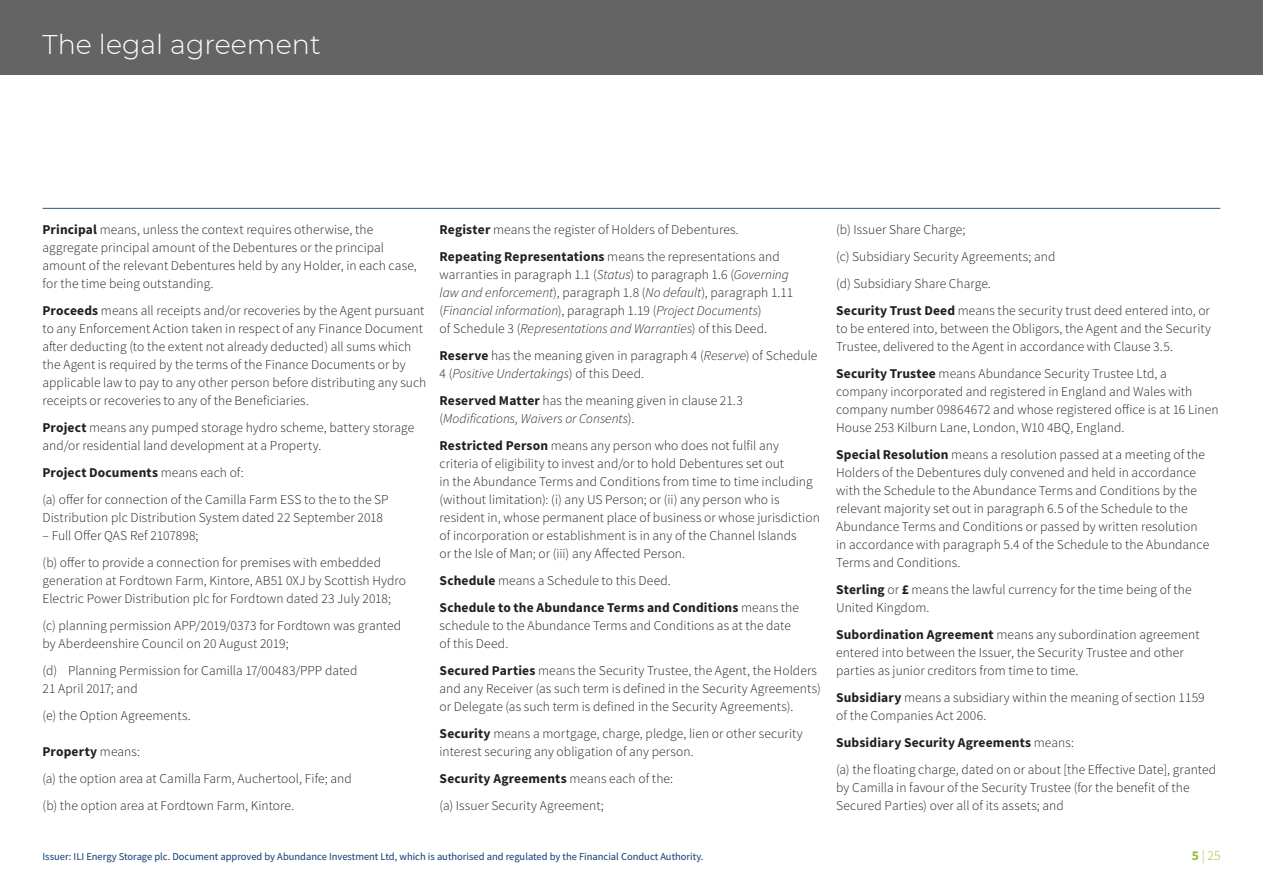
<style>
.page{position:relative;width:1263px;height:893px;background:#fff}
.page>*{position:absolute;margin:0;border:0;box-sizing:border-box;transform-origin:0 0}
.t1{font:300 27px "Montserrat";color:#fff}
.t2{font:300 13.5px/18px "Source Sans Pro";letter-spacing:.005em;color:#231f20}
.t3{font:700 13.5px "Source Sans Pro";letter-spacing:.015em;color:#231f20}
.t4{font:italic 300 13.5px "Source Sans Pro";color:#231f20}
.t5{font:300 13.5px "Source Sans Pro";color:#98bf32}
.t6{font:10.5px "Source Sans Pro";color:#0d3b71}
.s1{font-weight:700}
.s2{font-weight:300}
.s3{font-style:italic}
.s4{font-style:normal}
</style>
<div class="page">
<div style="left:0;top:0;width:1263px;height:74px;background:#656464"></div>
<hr style="left:43px;top:208px;width:1177px;height:1px;background:#1c5d93">
<h1 class="t1" style="left:43px;top:26px;width:280px">The legal agreement</h1>
<p class="t2" style="left:43px;top:221px;width:376px"><span class="s1">Principal</span> means, unless the context requires otherwise, the aggregate principal amount of the Debentures or the principal amount of the relevant Debentures held by any Holder, in each case, for the time being outstanding.</p>
<p class="t2" style="left:43px;top:302px;width:385px"><span class="s1">Proceeds</span> means all receipts and/or recoveries by the Agent pursuant to any Enforcement Action taken in respect of any Finance Document after deducting (to the extent not already deducted) all sums which the Agent is required by the terms of the Finance Documents or by applicable law to pay to any other person before distributing any such receipts or recoveries to any of the Beneficiaries.</p>
<p class="t2" style="left:43px;top:419px;width:373px"><span class="s1">Project</span> means any pumped storage hydro scheme, battery storage and/or residential land development at a Property.</p>
<p class="t3" style="left:43px;top:463px;width:203px">Project Documents <span class="s2">means each of:</span></p>
<p class="t2" style="left:43px;top:491px;width:348px">(a) offer for connection of the Camilla Farm ESS to the to the SP<br>Distribution plc Distribution System dated 22 September 2018</p>
<p class="t2" style="left:43px;top:527px;width:158px">– Full Offer QAS Ref 2107898;</p>
<p class="t2" style="left:43px;top:554px;width:365px">(b) offer to provide a connection for premises with embedded generation at Fordtown Farm, Kintore, AB51 0XJ by Scottish Hydro<br>Electric Power Distribution plc for Fordtown dated 23 July 2018;</p>
<p class="t2" style="left:43px;top:617px;width:360px">(c) planning permission APP/2019/0373 for Fordtown was granted</p>
<p class="t2" style="left:43px;top:635px;width:248px">by Aberdeenshire Council on 20 August 2019;</p>
<p class="t2" style="left:43px;top:662px;width:316px">(d) Planning Permission for Camilla 17/00483/PPP dated</p>
<p class="t2" style="left:43px;top:680px;width:97px">21 April 2017; and</p>
<p class="t2" style="left:43px;top:707px;width:150px">(e) the Option Agreements.</p>
<p class="t3" style="left:43px;top:742px;width:99px">Property <span class="s2">means:</span></p>
<p class="t2" style="left:43px;top:770px;width:311px">(a) the option area at Camilla Farm, Auchertool, Fife; and</p>
<p class="t2" style="left:43px;top:797px;width:253px">(b) the option area at Fordtown Farm, Kintore.</p>
<p class="t2" style="left:440px;top:221px;width:301px"><span class="s1">Register</span> means the register of Holders of Debentures.</p>
<p class="t2" style="left:440px;top:248px;width:355px"><span class="s1">Repeating Representations</span> means the representations and warranties in paragraph 1.1 (<span class="s3">Status</span>) to paragraph 1.6 (<span class="s3">Governing law and enforcement</span>), paragraph 1.8 (<span class="s3">No default</span>), paragraph 1.11 (<span class="s3">Financial information</span>), paragraph 1.19 (<span class="s3">Project Documents</span>)</p>
<p class="t4" style="left:440px;top:320px;width:329px"><span class="s4">of Schedule 3 (</span>Representations and Warranties<span class="s4">) of this Deed.</span></p>
<p class="t2" style="left:440px;top:347px;width:379px"><span class="s1">Reserve</span> has the meaning given in paragraph 4 (<span class="s3">Reserve</span>) of Schedule<br>4 (<span class="s3">Positive Undertakings</span>) of this Deed.</p>
<p class="t2" style="left:440px;top:392px;width:305px"><span class="s1">Reserved Matter</span> has the meaning given in clause 21.3 (<span class="s3">Modifications, Waivers or Consents</span>).</p>
<p class="t2" style="left:440px;top:437px;width:341px"><span class="s1">Restricted Person</span> means any person who does not fulfil any</p>
<p class="t2" style="left:440px;top:455px;width:346px">criteria of eligibility to invest and/or to hold Debentures set out</p>
<p class="t2" style="left:440px;top:473px;width:382px">in the Abundance Terms and Conditions from time to time including (without limitation): (i) any US Person; or (ii) any person who is resident in, whose permanent place of business or whose jurisdiction</p>
<p class="t2" style="left:440px;top:527px;width:359px">of incorporation or establishment is in any of the Channel Islands</p>
<p class="t2" style="left:440px;top:545px;width:247px">or the Isle of Man; or (iii) any Affected Person.</p>
<p class="t2" style="left:440px;top:572px;width:233px"><span class="s1">Schedule</span> means a Schedule to this Deed.</p>
<p class="t2" style="left:440px;top:599px;width:361px"><span class="s1">Schedule to the Abundance Terms and Conditions</span> means the schedule to the Abundance Terms and Conditions as at the date</p>
<p class="t2" style="left:440px;top:635px;width:70px">of this Deed.</p>
<p class="t2" style="left:440px;top:662px;width:383px"><span class="s1">Secured Parties</span> means the Security Trustee, the Agent, the Holders and any Receiver (as such term is defined in the Security Agreements) or Delegate (as such term is defined in the Security Agreements).</p>
<p class="t2" style="left:440px;top:725px;width:365px"><span class="s1">Security</span> means a mortgage, charge, pledge, lien or other security interest securing any obligation of any person.</p>
<p class="t3" style="left:440px;top:769px;width:235px">Security Agreements <span class="s2">means each of the:</span></p>
<p class="t2" style="left:440px;top:797px;width:166px">(a) Issuer Security Agreement;</p>
<p class="t2" style="left:836px;top:221px;width:131px">(b) Issuer Share Charge;</p>
<p class="t2" style="left:836px;top:248px;width:221px">(c) Subsidiary Security Agreements; and</p>
<p class="t2" style="left:836px;top:275px;width:156px">(d) Subsidiary Share Charge.</p>
<p class="t2" style="left:836px;top:302px;width:376px;text-align:justify"><span class="s1">Security Trust Deed</span> means the security trust deed entered into, or to be entered into, between the Obligors, the Agent and the Security Trustee, delivered to the Agent in accordance with Clause 3.5.</p>
<p class="t2" style="left:836px;top:365px;width:384px"><span class="s1">Security Trustee</span> means Abundance Security Trustee Ltd, a company incorporated and registered in England and Wales with company number 09864672 and whose registered office is at 16 Linen House 253 Kilburn Lane, London, W10 4BQ, England.</p>
<p class="t2" style="left:836px;top:446px;width:374px"><span class="s1">Special Resolution</span> means a resolution passed at a meeting of the Holders of the Debentures duly convened and held in accordance with the Schedule to the Abundance Terms and Conditions by the relevant majority set out in paragraph 6.5 of the Schedule to the Abundance Terms and Conditions or passed by written resolution in accordance with paragraph 5.4 of the Schedule to the Abundance Terms and Conditions.</p>
<p class="t2" style="left:836px;top:581px;width:357px"><span class="s1">Sterling</span> or <span class="s1">£</span> means the lawful currency for the time being of the<br>United Kingdom.</p>
<p class="t2" style="left:836px;top:626px;width:365px"><span class="s1">Subordination Agreement</span> means any subordination agreement entered into between the Issuer, the Security Trustee and other parties as junior creditors from time to time.</p>
<p class="t2" style="left:836px;top:689px;width:370px"><span class="s1">Subsidiary</span> means a subsidiary within the meaning of section 1159</p>
<p class="t2" style="left:836px;top:707px;width:152px">of the Companies Act 2006.</p>
<p class="t3" style="left:836px;top:733px;width:239px">Subsidiary Security Agreements <span class="s2">means:</span></p>
<p class="t2" style="left:836px;top:761px;width:382px">(a) the floating charge, dated on or about [the Effective Date], granted by Camilla in favour of the Security Trustee (for the benefit of the<br>Secured Parties) over all of its assets; and</p>
<p class="t6" style="left:43px;top:849px;width:662px">Issuer: ILI Energy Storage plc. Document approved by Abundance Investment Ltd, which is authorised and regulated by the Financial Conduct Authority.</p>
<p class="t5" style="left:1192px;top:847px;width:30px"><span class="s1">5</span> | 25</p>
</div>
